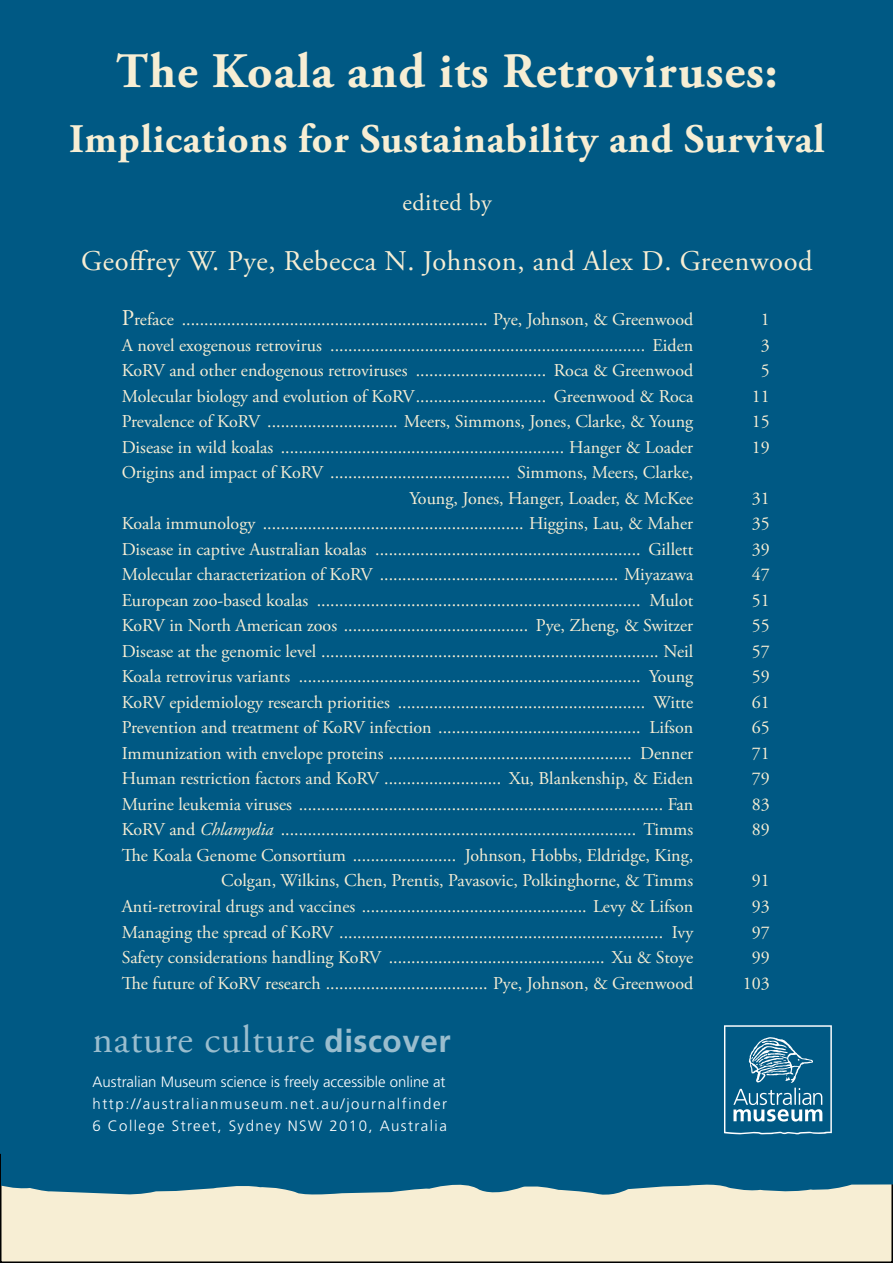
<style>
.page{position:relative;width:893px;height:1263px;background:#fff}
.page>*{position:absolute;margin:0;border:0;box-sizing:border-box;transform-origin:0 0}
.t1{font:700 49.5px "Adobe Garamond Pro";letter-spacing:.02em;color:#f7eed4}
.t2{font:700 40.5px "Adobe Garamond Pro";letter-spacing:.02em;color:#f7eed4}
.t3{font:39px "Adobe Garamond Pro";letter-spacing:.02em;color:#99bdce}
.t4{font:28.5px "Adobe Garamond Pro";letter-spacing:.02em;color:#f7eed4}
.t5{font:24px "Adobe Garamond Pro";letter-spacing:.02em;color:#f7eed4}
.t6{font:18px/25.5px "Adobe Garamond Pro";color:#f7eed4;text-align:right}
.t7{font:300 15px/22.2px "Frutiger LT Std";letter-spacing:.095em;color:#fff;text-align:justify}
.s1{font-size:22.5px}
.s2{font-style:italic}
.s3{font-family:"Frutiger LT Std";font-weight:700;font-size:31.5px}
</style>
<div class="page">
<div style="left:0;top:0;width:893px;height:1180px;background:#005984"></div>
<div style="left:1px;top:1154px;width:891px;height:108px;background:#f7eed4"></div>
<div style="left:0;top:1154px;width:893px;height:109px;border:2px solid #000"></div>
<svg style="left:1px;top:1134px;width:892px;height:61px;fill:#005984"></svg>
<svg style="left:724px;top:1025px;width:108px;height:109px"></svg>
<h1 class="t1" style="left:116px;top:42px;width:663px">The Koala and its Retroviruses:</h1>
<h2 class="t2" style="left:69px;top:115px;width:757px">Implications for Sustainability and Survival</h2>
<h3 class="t5" style="left:402px;top:188px;width:91px">edited by</h3>
<h3 class="t4" style="left:81px;top:244px;width:733px">Geoffrey W. Pye, Rebecca N. Johnson, and Alex D. Greenwood</h3>
<p class="t6" style="left:122px;top:307px;width:573px"><span class="s1">P</span>reface .................................................................... Pye, Johnson, &amp; Greenwood</p>
<p class="t6" style="left:761px;top:307px;width:10px">1</p>
<p class="t6" style="left:122px;top:333px;width:573px">A novel exogenous retrovirus ...................................................................... Eiden</p>
<p class="t6" style="left:761px;top:333px;width:10px">3</p>
<p class="t6" style="left:122px;top:358px;width:573px">KoRV and other endogenous retroviruses ............................. Roca &amp; Greenwood</p>
<p class="t6" style="left:761px;top:358px;width:10px">5</p>
<p class="t6" style="left:122px;top:384px;width:573px">Molecular biology and evolution of KoRV............................. Greenwood &amp; Roca</p>
<p class="t6" style="left:752px;top:384px;width:19px">11</p>
<p class="t6" style="left:122px;top:409px;width:573px">Prevalence of KoRV ............................. Meers, Simmons, Jones, Clarke, &amp; Young</p>
<p class="t6" style="left:752px;top:409px;width:19px">15</p>
<p class="t6" style="left:122px;top:435px;width:573px">Disease in wild koalas ............................................................... Hanger &amp; Loader</p>
<p class="t6" style="left:752px;top:435px;width:19px">19</p>
<p class="t6" style="left:122px;top:460px;width:573px">Origins and impact of KoRV ........................................ Simmons, Meers, Clarke,<br>Young, Jones, Hanger, Loader, &amp; McKee</p>
<p class="t6" style="left:752px;top:486px;width:19px">31</p>
<p class="t6" style="left:122px;top:511px;width:573px">Koala immunology .......................................................... Higgins, Lau, &amp; Maher</p>
<p class="t6" style="left:752px;top:511px;width:19px">35</p>
<p class="t6" style="left:122px;top:537px;width:573px">Disease in captive Australian koalas ........................................................... Gillett</p>
<p class="t6" style="left:752px;top:537px;width:19px">39</p>
<p class="t6" style="left:122px;top:562px;width:573px">Molecular characterization of KoRV ..................................................... Miyazawa</p>
<p class="t6" style="left:752px;top:562px;width:19px">47</p>
<p class="t6" style="left:122px;top:588px;width:573px">European zoo-based koalas ........................................................................ Mulot</p>
<p class="t6" style="left:752px;top:588px;width:19px">51</p>
<p class="t6" style="left:122px;top:614px;width:573px">KoRV in North American zoos ......................................... Pye, Zheng, &amp; Switzer</p>
<p class="t6" style="left:752px;top:614px;width:19px">55</p>
<p class="t6" style="left:122px;top:639px;width:573px">Disease at the genomic level ........................................................................... Neil</p>
<p class="t6" style="left:752px;top:639px;width:19px">57</p>
<p class="t6" style="left:122px;top:665px;width:573px">Koala retrovirus variants ............................................................................ Young</p>
<p class="t6" style="left:752px;top:665px;width:19px">59</p>
<p class="t6" style="left:122px;top:690px;width:573px">KoRV epidemiology research priorities ....................................................... Witte</p>
<p class="t6" style="left:752px;top:690px;width:19px">61</p>
<p class="t6" style="left:122px;top:716px;width:573px">Prevention and treatment of KoRV infection ............................................. Lifson</p>
<p class="t6" style="left:752px;top:716px;width:19px">65</p>
<p class="t6" style="left:122px;top:741px;width:573px">Immunization with envelope proteins ...................................................... Denner</p>
<p class="t6" style="left:752px;top:741px;width:19px">71</p>
<p class="t6" style="left:122px;top:767px;width:573px">Human restriction factors and KoRV .......................... Xu, Blankenship, &amp; Eiden</p>
<p class="t6" style="left:752px;top:767px;width:19px">79</p>
<p class="t6" style="left:122px;top:792px;width:573px">Murine leukemia viruses ................................................................................. Fan</p>
<p class="t6" style="left:752px;top:792px;width:19px">83</p>
<p class="t6" style="left:122px;top:818px;width:573px">KoRV and <span class="s2">Chlamydia</span> ............................................................................... Timms</p>
<p class="t6" style="left:752px;top:818px;width:19px">89</p>
<p class="t6" style="left:122px;top:843px;width:573px">The Koala Genome Consortium ....................... Johnson, Hobbs, Eldridge, King,<br>Colgan, Wilkins, Chen, Prentis, Pavasovic, Polkinghorne, &amp; Timms</p>
<p class="t6" style="left:752px;top:869px;width:19px">91</p>
<p class="t6" style="left:122px;top:894px;width:573px">Anti-retroviral drugs and vaccines .................................................. Levy &amp; Lifson</p>
<p class="t6" style="left:752px;top:894px;width:19px">93</p>
<p class="t6" style="left:122px;top:920px;width:573px">Managing the spread of KoRV ........................................................................ Ivy</p>
<p class="t6" style="left:752px;top:920px;width:19px">97</p>
<p class="t6" style="left:122px;top:945px;width:573px">Safety considerations handling KoRV ................................................ Xu &amp; Stoye</p>
<p class="t6" style="left:752px;top:945px;width:19px">99</p>
<p class="t6" style="left:122px;top:971px;width:573px">The future of KoRV research .................................... Pye, Johnson, &amp; Greenwood</p>
<p class="t6" style="left:743px;top:971px;width:28px">103</p>
<h3 class="t3" style="left:92px;top:1016px;width:360px">nature culture <span class="s3">discover</span></h3>
<p class="t7" style="left:92px;top:1070px;width:356px">Australian Museum science is freely accessible online at http://australianmuseum.net.au/journalfinder 6 College Street, Sydney NSW 2010, Australia</p>
</div>
